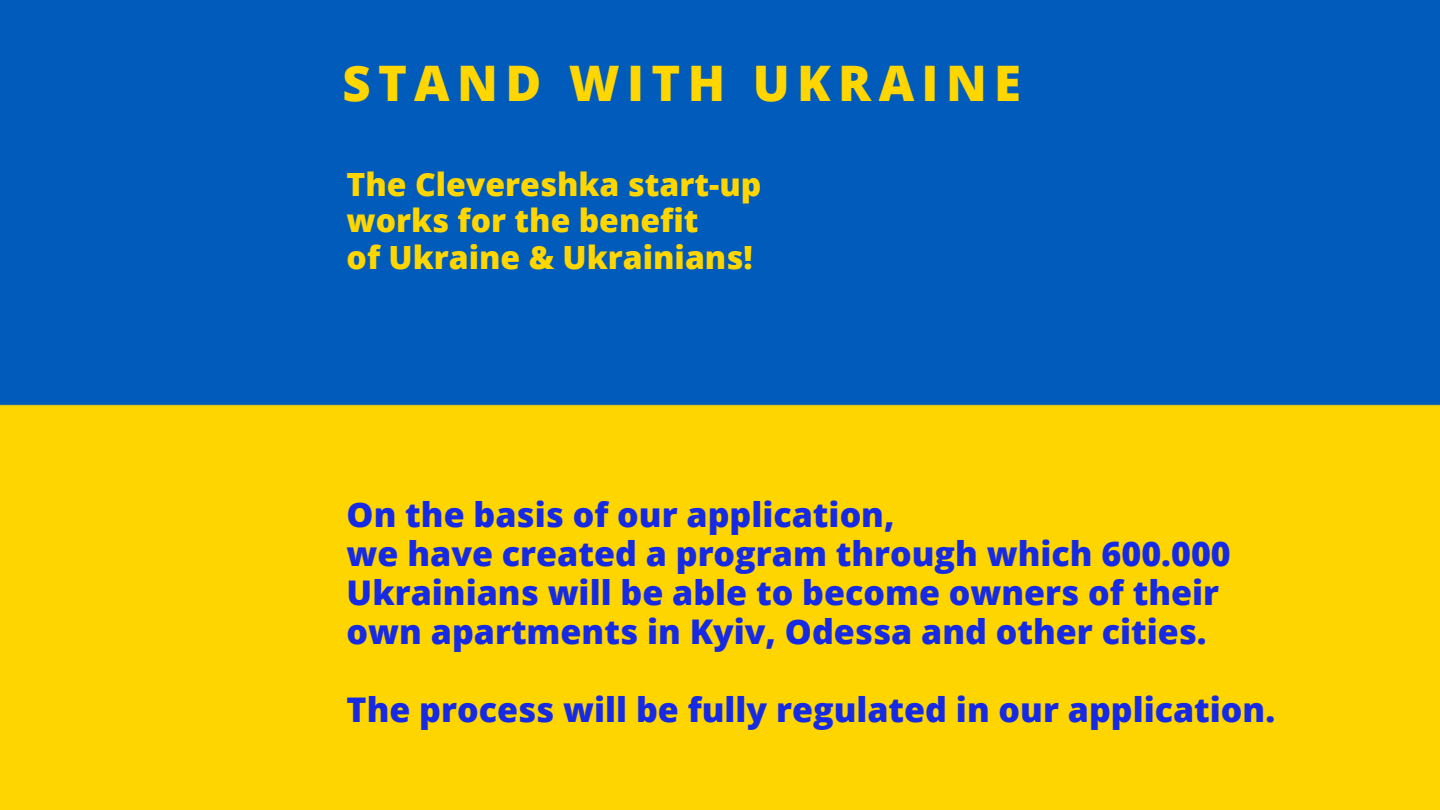
<style>
.page{position:relative;width:1440px;height:810px;background:#fff}
.page>*{position:absolute;margin:0;border:0;box-sizing:border-box;transform-origin:0 0}
.t1{font:800 49px "Open Sans";letter-spacing:.15em;color:#ffd600}
.t2{font:800 34px/39px "Open Sans";color:#162ae4}
.t3{font:800 32px/36.8px "Open Sans";color:#ffd600}
</style>
<div class="page">
<img style="left:0;top:0;width:1440px;height:810px">
<h1 class="t1" style="left:342px;top:49px;width:680px">STAND WITH UKRAINE</h1>
<p class="t3" style="left:347px;top:165px;width:416px">The Clevereshka start-up works for the benefit<br>of Ukraine &amp; Ukrainians!</p>
<p class="t2" style="left:347px;top:495px;width:886px">On the basis of our application,<br>we have created a program through which 600.000<br>Ukrainians will be able to become owners of their own apartments in Kyiv, Odessa and other cities.</p>
<p class="t2" style="left:347px;top:690px;width:930px">The process will be fully regulated in our application.</p>
</div>
